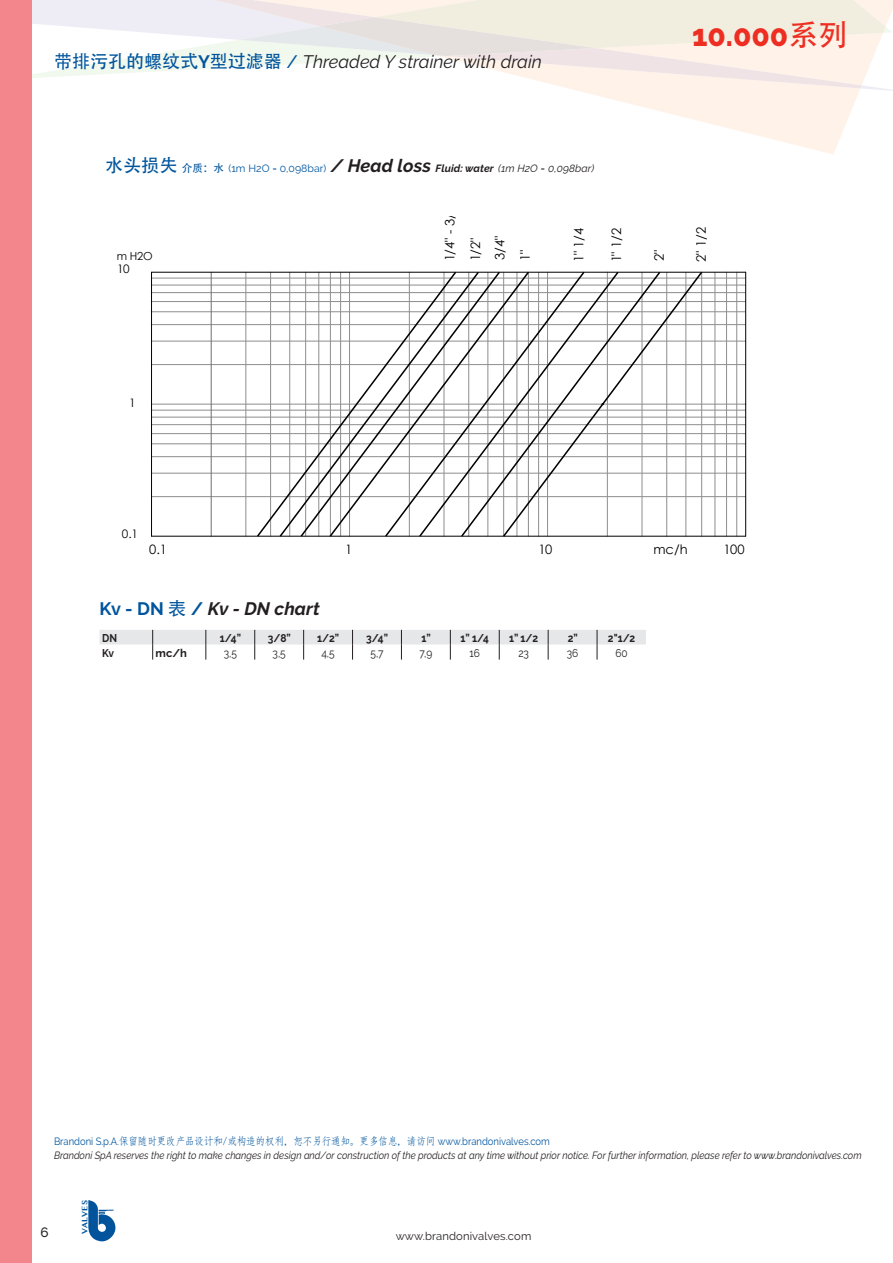
<style>
.page{position:relative;width:893px;height:1263px;background:#fff}
.page>*{position:absolute;margin:0;border:0;box-sizing:border-box;transform-origin:0 0}
.t1{font:800 30px "Raleway";color:#ee2e22}
.t2{font:italic 18px "Raleway";color:#231f20}
.t3{font:italic 700 18px "Raleway";letter-spacing:.005em;color:#231f20}
.t4{font:500 13.5px "Raleway";color:#231f20}
.t5{font:13.05px/25.5px "Century Gothic";letter-spacing:-.02em;color:#000}
.t6{font:11.7px "Century Gothic";color:#000}
.t7{font:700 11.25px "Raleway";color:#231f20;scale:.9 1}
.t8{font:11.25px "Raleway";letter-spacing:.01em;color:#231f20;scale:.9 1}
.t9{font:11.25px "Raleway";letter-spacing:.01em;color:#231f20}
.t10{font:700 11.25px "Raleway";color:#231f20}
.t11{font:11.1px "Century Gothic";color:#000}
.t12{font:italic 10.5px "Raleway";color:#231f20;scale:.9 1}
.t13{font:10.5px "Raleway";color:#01559d;scale:.9 1}
.t14{font:10.5px "Raleway";color:#01559d}
.t15{font:700 7.8px "Lao MN";color:#01549b}
.s1{font-family:"Adobe Heiti Std";font-style:normal;color:#01559d}
.s2{font-weight:700;font-style:normal;color:#01559d}
.s3{font-weight:500;font-style:normal;color:#01559d}
.s4{font-family:"Adobe Heiti Std";font-weight:400}
.s5{font-family:"Adobe Heiti Std";font-size:18px}
.s6{font-family:"Adobe Heiti Std"}
.s7{font-weight:700;font-style:italic;font-size:18px;color:#231f20}
.s8{font-weight:700;font-style:italic;color:#231f20}
.s9{font-style:italic;color:#231f20}
.s10{font-style:normal;color:#01559d}
.s11{font-family:"Adobe Heiti Std";font-weight:400;font-style:normal;color:#01559d}
.s12{font-family:"Adobe Fangsong Std"}
</style>
<div class="page">
<svg style="left:584px;top:92px;width:275px;height:62px;fill:#fef3eb"></svg>
<svg style="left:32px;top:0;width:861px;height:92px"></svg>
<svg style="left:165px;top:0;width:697px;height:88px"></svg>
<svg style="left:239px;top:0;width:647px;height:56px;background:#f1ece3"></svg>
<div style="left:0;top:0;width:32px;height:1263px;background:#f3858d"></div>
<svg style="left:88px;top:1200px;width:27px;height:41px"></svg>
<hr style="left:246px;top:272px;width:1px;height:264px;background:#8e8e8e">
<hr style="left:151px;top:278px;width:595px;height:1px;background:#8e8e8e">
<hr style="left:151px;top:285px;width:595px;height:1px;background:#8e8e8e">
<hr style="left:151px;top:301px;width:594px;height:1px;background:#8e8e8e">
<hr style="left:151px;top:311px;width:594px;height:1px;background:#8e8e8e">
<hr style="left:151px;top:292px;width:594px;height:1px;background:#8e8e8e">
<hr style="left:152px;top:424px;width:594px;height:1px;background:#8e8e8e">
<hr style="left:152px;top:456px;width:594px;height:1px;background:#8e8e8e">
<hr style="left:152px;top:404px;width:594px;height:1px;background:#8e8e8e">
<hr style="left:736px;top:272px;width:1px;height:264px;background:#8e8e8e">
<hr style="left:715px;top:272px;width:1px;height:264px;background:#8e8e8e">
<hr style="left:152px;top:341px;width:594px;height:1px;background:#8e8e8e">
<hr style="left:151px;top:324px;width:594px;height:1px;background:#8e8e8e">
<hr style="left:152px;top:433px;width:594px;height:1px;background:#8e8e8e">
<hr style="left:152px;top:443px;width:594px;height:1px;background:#8e8e8e">
<hr style="left:152px;top:473px;width:594px;height:1px;background:#8e8e8e">
<hr style="left:152px;top:496px;width:594px;height:1px;background:#8e8e8e">
<hr style="left:152px;top:364px;width:594px;height:1px;background:#8e8e8e">
<hr style="left:152px;top:410px;width:594px;height:1px;background:#8e8e8e">
<hr style="left:152px;top:417px;width:594px;height:1px;background:#8e8e8e">
<hr style="left:726px;top:272px;width:1px;height:264px;background:#8e8e8e">
<hr style="left:211px;top:272px;width:1px;height:264px;background:#6f6f6f">
<hr style="left:151px;top:272px;width:1px;height:132px;background:#000">
<hr style="left:745px;top:272px;width:1px;height:132px;background:#000">
<hr style="left:152px;top:272px;width:594px;height:1px;background:#000">
<hr style="left:152px;top:536px;width:594px;height:1px;background:#000">
<hr style="left:151px;top:404px;width:1px;height:132px;background:#000">
<hr style="left:745px;top:404px;width:1px;height:132px;background:#000">
<svg style="left:480px;top:271px;width:21px;height:266px"></svg>
<svg style="left:458px;top:271px;width:22px;height:266px"></svg>
<svg style="left:255px;top:271px;width:203px;height:266px"></svg>
<svg style="left:501px;top:271px;width:203px;height:266px"></svg>
<svg style="left:100px;top:630px;width:546px;height:30px"></svg>
<p class="t2" style="left:54px;top:51px;width:489px"><span class="s1">带排污孔的螺纹式</span><span class="s2">Y</span><span class="s1">型过滤器</span> <span class="s3">/</span> Threaded Y strainer with drain</p>
<p class="t1" style="left:692px;top:19px;width:158px">10.000<span class="s4">系列</span></p>
<p class="t14" style="left:105px;top:162px;width:491px"><span class="s5">水头损失</span><span class="s6">介质：水</span> (1m H2O = 0,098bar) <span class="s7">/ Head loss</span> <span class="s8">Fluid: water</span> <span class="s9">(1m H2O = 0,098bar)</span></p>
<p class="t11" style="left:117px;top:248px;width:37px">m H2O</p>
<p class="t6" style="left:117px;top:260px;width:14px">10</p>
<p class="t5" style="left:437px;top:261px;width:61px;rotate:-90deg">1/4" - 3/8"<br>1/2"</p>
<p class="t5" style="left:487px;top:261px;width:27px;rotate:-90deg">3/4"<br>1"</p>
<p class="t5" style="left:566px;top:262px;width:36px;rotate:-90deg">1" 1/4</p>
<p class="t5" style="left:603px;top:262px;width:36px;rotate:-90deg">1" 1/2</p>
<p class="t5" style="left:646px;top:261px;width:13px;rotate:-90deg">2"</p>
<p class="t5" style="left:688px;top:262px;width:36px;rotate:-90deg">2" 1/2</p>
<p class="t6" style="left:129px;top:395px;width:8px">1</p>
<p class="t6" style="left:122px;top:525px;width:17px">0.1</p>
<p class="t5" style="left:653px;top:536px;width:36px">mc/h</p>
<p class="t5" style="left:538px;top:536px;width:15px">10</p>
<p class="t5" style="left:149px;top:536px;width:19px">0.1</p>
<p class="t5" style="left:345px;top:536px;width:9px">1</p>
<p class="t5" style="left:724px;top:537px;width:23px">100</p>
<p class="t3" style="left:100px;top:598px;width:222px"><span class="s10">Kv - DN</span> <span class="s11">表</span> <span class="s10">/</span> Kv - DN chart</p>
<p class="t7" style="left:102px;top:631px;width:18px">DN</p>
<p class="t7" style="left:220px;top:631px;width:25px">1/4”</p>
<p class="t7" style="left:268px;top:631px;width:27px">3/8”</p>
<p class="t7" style="left:317px;top:631px;width:26px">1/2”</p>
<p class="t7" style="left:366px;top:631px;width:26px">3/4”</p>
<p class="t7" style="left:421px;top:631px;width:12px">1”</p>
<p class="t7" style="left:461px;top:631px;width:33px">1” 1/4</p>
<p class="t7" style="left:509px;top:631px;width:34px">1” 1/2</p>
<p class="t7" style="left:568px;top:631px;width:13px">2”</p>
<p class="t7" style="left:608px;top:631px;width:32px">2"1/2</p>
<p class="t7" style="left:102px;top:646px;width:15px">Kv</p>
<p class="t10" style="left:156px;top:646px;width:33px">mc/h</p>
<p class="t8" style="left:224px;top:646px;width:16px">3,5</p>
<p class="t8" style="left:273px;top:646px;width:16px">3,5</p>
<p class="t8" style="left:321px;top:646px;width:16px">4,5</p>
<p class="t8" style="left:371px;top:646px;width:16px">5,7</p>
<p class="t8" style="left:419px;top:646px;width:16px">7,9</p>
<p class="t8" style="left:470px;top:646px;width:13px">16</p>
<p class="t8" style="left:518px;top:646px;width:13px">23</p>
<p class="t8" style="left:567px;top:646px;width:14px">36</p>
<p class="t8" style="left:615px;top:646px;width:15px">60</p>
<p class="t13" style="left:54px;top:1135px;width:552px">Brandoni S.p.A.<span class="s12">保留随时更改产品设计和/或构造的权利，恕不另行通知。更多信息，请访问</span> www.brandonivalves.com</p>
<p class="t12" style="left:54px;top:1149px;width:899px">Brandoni SpA reserves the right to make changes in design and/or construction of the products at any time without prior notice. For further information, please refer to www.brandonivalves.com</p>
<p class="t15" style="left:80px;top:1233px;width:35px;rotate:-90deg">VALVES</p>
<p class="t4" style="left:40px;top:1225px;width:10px">6</p>
<p class="t9" style="left:396px;top:1229px;width:137px">www.brandonivalves.com</p>
</div>
